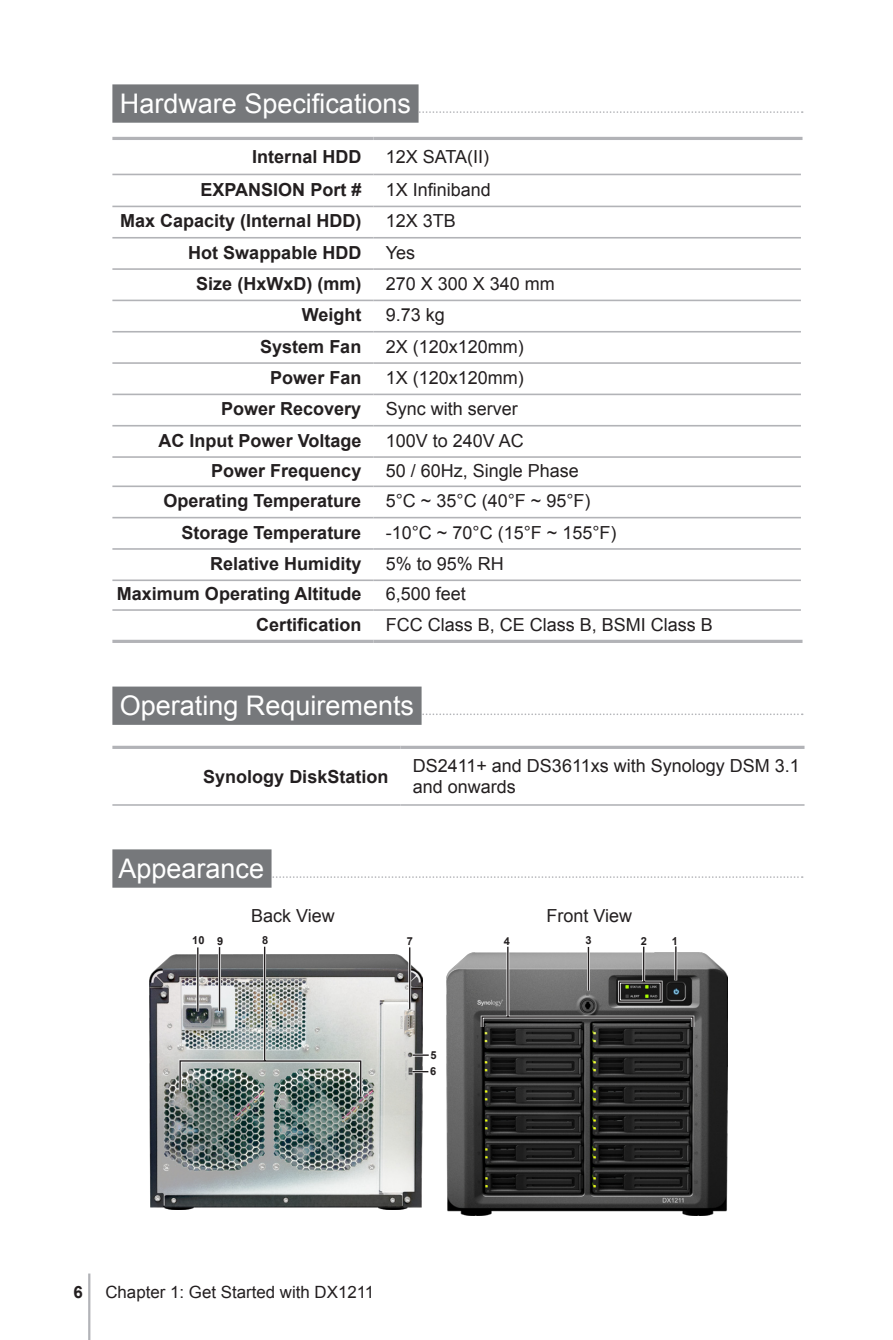
<style>
.page{position:relative;width:893px;height:1340px;background:#fff}
.page>*{position:absolute;margin:0;border:0;box-sizing:border-box;transform-origin:0 0}
.H1-sidebar{font:27px "Arial";color:#fff}
.xBodyRightBold{font:700 18px "Arial";color:#231f20}
.xBody{font:18px/21.6px "Arial";color:#231f20}
.xBodyCenter{font:18px "Arial";color:#231f20}
.FooterLeft{font:16.88px "Arial";color:#231f20}
.FooterLeft-2{font:700 16.88px "Arial";color:#231f20}
.t1{font:700 11.03px "Arial";color:#231f20}
</style>
<div class="page">
<hr style="left:88px;top:1273px;width:2px;height:66px;background:#b2b3b7">
<svg style="left:419px;top:111px;width:384px;height:2px"></svg>
<div style="left:112px;top:84px;width:307px;height:39px;background:#76787b"></div>
<svg style="left:422px;top:713px;width:381px;height:2px"></svg>
<div style="left:112px;top:686px;width:310px;height:39px;background:#76787b"></div>
<svg style="left:272px;top:876px;width:531px;height:2px"></svg>
<div style="left:112px;top:849px;width:160px;height:38px;background:#76787b"></div>
<hr style="left:374px;top:206px;width:427px;height:1px;background:#b2b3b7">
<hr style="left:112px;top:206px;width:262px;height:1px;background:#b2b3b7">
<hr style="left:112px;top:237px;width:262px;height:1px;background:#b2b3b7">
<hr style="left:374px;top:237px;width:427px;height:1px;background:#b2b3b7">
<hr style="left:112px;top:299px;width:262px;height:2px;background:#b2b3b7">
<hr style="left:374px;top:299px;width:427px;height:2px;background:#b2b3b7">
<hr style="left:112px;top:331px;width:262px;height:1px;background:#b2b3b7">
<hr style="left:374px;top:331px;width:427px;height:1px;background:#b2b3b7">
<hr style="left:112px;top:362px;width:262px;height:2px;background:#b2b3b7">
<hr style="left:374px;top:362px;width:427px;height:2px;background:#b2b3b7">
<hr style="left:112px;top:393px;width:262px;height:2px;background:#b2b3b7">
<hr style="left:374px;top:393px;width:427px;height:2px;background:#b2b3b7">
<hr style="left:112px;top:425px;width:262px;height:1px;background:#b2b3b7">
<hr style="left:374px;top:425px;width:427px;height:1px;background:#b2b3b7">
<hr style="left:112px;top:485px;width:262px;height:2px;background:#b2b3b7">
<hr style="left:374px;top:485px;width:427px;height:2px;background:#b2b3b7">
<hr style="left:112px;top:517px;width:262px;height:1px;background:#b2b3b7">
<hr style="left:374px;top:517px;width:427px;height:1px;background:#b2b3b7">
<hr style="left:112px;top:548px;width:262px;height:2px;background:#b2b3b7">
<hr style="left:374px;top:548px;width:427px;height:2px;background:#b2b3b7">
<hr style="left:112px;top:579px;width:262px;height:2px;background:#b2b3b7">
<hr style="left:374px;top:579px;width:427px;height:2px;background:#b2b3b7">
<hr style="left:112px;top:268px;width:262px;height:2px;background:#b2b3b7">
<hr style="left:374px;top:268px;width:427px;height:2px;background:#b2b3b7">
<hr style="left:112px;top:456px;width:262px;height:2px;background:#b2b3b7">
<hr style="left:374px;top:456px;width:427px;height:2px;background:#b2b3b7">
<hr style="left:112px;top:609px;width:262px;height:2px;background:#b2b3b7">
<svg style="left:112px;top:639px;width:262px;height:4px"></svg>
<hr style="left:374px;top:609px;width:427px;height:2px;background:#b2b3b7">
<svg style="left:374px;top:639px;width:428px;height:4px;background:#c1c2c5"></svg>
<hr style="left:112px;top:137px;width:262px;height:3px;background:#b2b3b7">
<hr style="left:374px;top:137px;width:428px;height:3px;background:#b2b3b7">
<hr style="left:112px;top:174px;width:262px;height:1px;background:#b2b3b7">
<hr style="left:374px;top:174px;width:427px;height:1px;background:#b2b3b7">
<svg style="left:401px;top:745px;width:403px;height:4px;background:#c1c2c5"></svg>
<hr style="left:400px;top:804px;width:404px;height:1px;background:#b2b3b7">
<svg style="left:112px;top:745px;width:289px;height:4px"></svg>
<hr style="left:112px;top:804px;width:289px;height:1px;background:#b2b3b7">
<img style="left:149px;top:954px;width:273px;height:255px">
<img style="left:447px;top:952px;width:280px;height:263px">
<svg style="left:177px;top:946px;width:186px;height:153px;background:#9fa5a3"></svg>
<svg style="left:479px;top:946px;width:217px;height:83px;background:#747474"></svg>
<hr style="left:674px;top:946px;width:3px;height:34px;background:#fff">
<hr style="left:675px;top:946px;width:1px;height:34px;background:#231f20">
<hr style="left:408px;top:947px;width:3px;height:62px;background:#fff">
<hr style="left:409px;top:947px;width:1px;height:62px;background:#231f20">
<hr style="left:587px;top:946px;width:3px;height:44px;background:#fff">
<hr style="left:588px;top:946px;width:1px;height:44px;background:#231f20">
<hr style="left:196px;top:947px;width:3px;height:64px;background:#fff">
<hr style="left:197px;top:947px;width:1px;height:64px;background:#231f20">
<hr style="left:413px;top:1053px;width:16px;height:3px;background:#fff">
<svg style="left:413px;top:1054px;width:16px;height:1px"></svg>
<hr style="left:412px;top:1070px;width:16px;height:3px;background:#fff">
<svg style="left:412px;top:1070px;width:16px;height:2px"></svg>
<hr style="left:218px;top:947px;width:3px;height:64px;background:#fff">
<hr style="left:219px;top:947px;width:1px;height:64px;background:#231f20">
<p class="H1-sidebar" style="left:120px;top:86px;width:293px">Hardware Specifications</p>
<p class="xBodyRightBold" style="left:252px;top:144px;width:111px">Internal HDD</p>
<p class="xBody" style="left:386px;top:146px;width:105px">12X SATA(II)</p>
<p class="xBodyRightBold" style="left:201px;top:177px;width:162px">EXPANSION Port #</p>
<p class="xBody" style="left:386px;top:179px;width:107px">1X Infiniband</p>
<p class="xBodyRightBold" style="left:120px;top:209px;width:243px">Max Capacity (Internal HDD)</p>
<p class="xBody" style="left:386px;top:210px;width:72px">12X 3TB</p>
<p class="xBodyRightBold" style="left:188px;top:240px;width:175px">Hot Swappable HDD</p>
<p class="xBody" style="left:386px;top:242px;width:31px">Yes</p>
<p class="xBodyRightBold" style="left:196px;top:272px;width:167px">Size (HxWxD) (mm)</p>
<p class="xBody" style="left:386px;top:273px;width:171px">270 X 300 X 340 mm</p>
<p class="xBodyRightBold" style="left:302px;top:303px;width:61px">Weight</p>
<p class="xBody" style="left:386px;top:304px;width:61px">9.73 kg</p>
<p class="xBodyRightBold" style="left:260px;top:334px;width:103px">System Fan</p>
<p class="xBody" style="left:386px;top:336px;width:140px">2X (120x120mm)</p>
<p class="xBodyRightBold" style="left:270px;top:366px;width:93px">Power Fan</p>
<p class="xBody" style="left:386px;top:367px;width:140px">1X (120x120mm)</p>
<p class="xBodyRightBold" style="left:221px;top:397px;width:142px">Power Recovery</p>
<p class="xBody" style="left:386px;top:398px;width:134px">Sync with server</p>
<p class="xBodyRightBold" style="left:159px;top:428px;width:204px">AC Input Power Voltage</p>
<p class="xBody" style="left:386px;top:430px;width:140px">100V to 240V AC</p>
<p class="xBodyRightBold" style="left:211px;top:458px;width:152px">Power Frequency</p>
<p class="xBody" style="left:386px;top:460px;width:195px">50 / 60Hz, Single Phase</p>
<p class="xBodyRightBold" style="left:164px;top:489px;width:199px">Operating Temperature</p>
<p class="xBody" style="left:386px;top:490px;width:206px">5°C ~ 35°C (40°F ~ 95°F)</p>
<p class="xBodyRightBold" style="left:182px;top:520px;width:181px">Storage Temperature</p>
<p class="xBody" style="left:386px;top:521px;width:232px">-10°C ~ 70°C (15°F ~ 155°F)</p>
<p class="xBodyRightBold" style="left:210px;top:551px;width:153px">Relative Humidity</p>
<p class="xBody" style="left:386px;top:553px;width:120px">5% to 95% RH</p>
<p class="xBodyRightBold" style="left:117px;top:582px;width:246px">Maximum Operating Altitude</p>
<p class="xBody" style="left:386px;top:583px;width:82px">6,500 feet</p>
<p class="xBodyRightBold" style="left:256px;top:612px;width:107px">Certification</p>
<p class="xBody" style="left:386px;top:614px;width:329px">FCC Class B, CE Class B, BSMI Class B</p>
<p class="H1-sidebar" style="left:120px;top:688px;width:296px">Operating Requirements</p>
<p class="xBodyRightBold" style="left:203px;top:764px;width:187px">Synology DiskStation</p>
<p class="xBody" style="left:413px;top:755px;width:389px">DS2411+ and DS3611xs with Synology DSM 3.1 and onwards</p>
<p class="H1-sidebar" style="left:118px;top:851px;width:147px">Appearance</p>
<p class="xBodyCenter" style="left:251px;top:903px;width:85px">Back View</p>
<p class="xBodyCenter" style="left:546px;top:903px;width:87px">Front View</p>
<p class="t1" style="left:192px;top:933px;width:14px">10</p>
<p class="t1" style="left:407px;top:933px;width:8px">7</p>
<p class="t1" style="left:504px;top:933px;width:8px">4</p>
<p class="t1" style="left:586px;top:932px;width:8px">3</p>
<p class="t1" style="left:641px;top:933px;width:8px">2</p>
<p class="t1" style="left:672px;top:933px;width:8px">1</p>
<p class="t1" style="left:262px;top:933px;width:8px">8</p>
<p class="t1" style="left:217px;top:933px;width:8px">9</p>
<p class="t1" style="left:431px;top:1047px;width:8px">5</p>
<p class="t1" style="left:430px;top:1064px;width:8px">6</p>
<p class="FooterLeft-2" style="left:74px;top:1280px;width:11px">6</p>
<p class="FooterLeft" style="left:105px;top:1281px;width:270px">Chapter 1: Get Started with DX1211</p>
</div>
